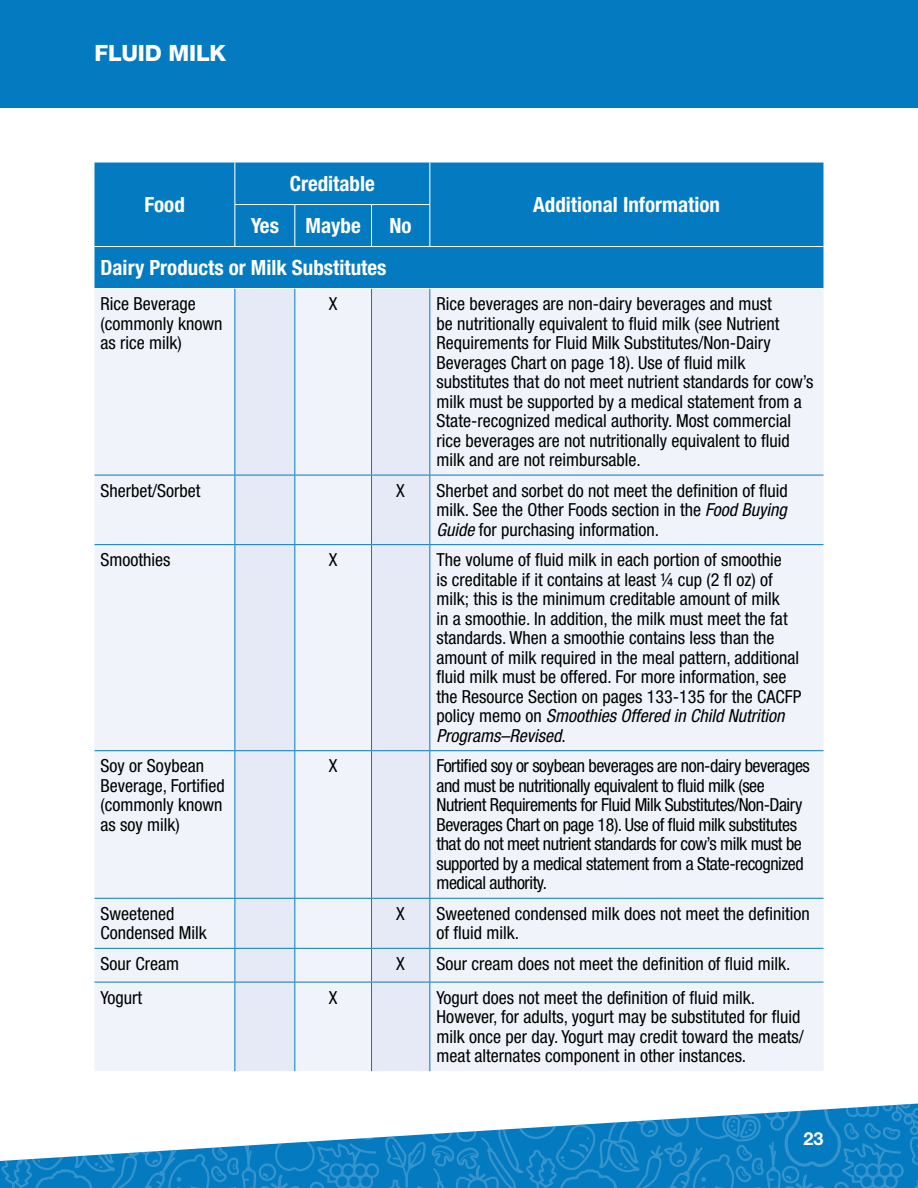
<style>
.page{position:relative;width:918px;height:1188px;background:#fff}
.page>*{position:absolute;margin:0;border:0;box-sizing:border-box;transform-origin:0 0}
.t1{font:800 22.5px "Helvetica Neue LT Pro";letter-spacing:-.01em;color:#fff}
.t2{font:700 condensed 21px "Helvetica Neue LT Pro";color:#fff}
.t3{font:condensed 18px/19.5px "Helvetica Neue LT Pro";color:#000}
.t4{font:condensed 18px/19.5px "Helvetica Neue LT Pro";letter-spacing:-.025em;color:#000}
.t5{font:700 18px "Helvetica Neue LT Pro";color:#fff}
.s1{font-style:italic}
</style>
<div class="page">
<div style="left:0;top:0;width:918px;height:108px;background:#047bc1"></div>
<div style="left:94px;top:163px;width:730px;height:125px;background:#047bc1"></div>
<div style="left:94px;top:289px;width:730px;height:782px;background:#f0f3fa"></div>
<svg style="left:236px;top:289px;width:193px;height:782px;fill:#e5eaf6"></svg>
<hr style="left:235px;top:163px;width:1px;height:41px;background:#fff">
<hr style="left:429px;top:163px;width:1px;height:41px;background:#fff">
<hr style="left:235px;top:204px;width:60px;height:1px;background:#fff">
<hr style="left:235px;top:205px;width:1px;height:41px;background:#fff">
<hr style="left:295px;top:204px;width:77px;height:1px;background:#fff">
<hr style="left:294px;top:205px;width:1px;height:41px;background:#fff">
<hr style="left:372px;top:204px;width:58px;height:1px;background:#fff">
<hr style="left:371px;top:205px;width:1px;height:41px;background:#fff">
<hr style="left:429px;top:205px;width:1px;height:41px;background:#fff">
<hr style="left:94px;top:246px;width:141px;height:1px;background:#fff">
<hr style="left:235px;top:246px;width:60px;height:1px;background:#fff">
<hr style="left:295px;top:246px;width:77px;height:1px;background:#fff">
<hr style="left:372px;top:246px;width:58px;height:1px;background:#fff">
<hr style="left:430px;top:246px;width:394px;height:1px;background:#fff">
<hr style="left:235px;top:289px;width:1px;height:186px;background:#047bc1">
<hr style="left:294px;top:289px;width:1px;height:186px;background:#047bc1">
<hr style="left:371px;top:289px;width:1px;height:186px;background:#047bc1">
<hr style="left:429px;top:289px;width:1px;height:186px;background:#047bc1">
<hr style="left:235px;top:475px;width:1px;height:69px;background:#047bc1">
<hr style="left:294px;top:475px;width:1px;height:69px;background:#047bc1">
<hr style="left:371px;top:475px;width:1px;height:69px;background:#047bc1">
<hr style="left:429px;top:475px;width:1px;height:69px;background:#047bc1">
<hr style="left:235px;top:545px;width:1px;height:205px;background:#047bc1">
<hr style="left:294px;top:545px;width:1px;height:205px;background:#047bc1">
<hr style="left:371px;top:545px;width:1px;height:205px;background:#047bc1">
<hr style="left:429px;top:545px;width:1px;height:205px;background:#047bc1">
<hr style="left:235px;top:751px;width:1px;height:147px;background:#047bc1">
<hr style="left:294px;top:751px;width:1px;height:147px;background:#047bc1">
<hr style="left:371px;top:751px;width:1px;height:147px;background:#047bc1">
<hr style="left:429px;top:751px;width:1px;height:147px;background:#047bc1">
<hr style="left:235px;top:899px;width:1px;height:49px;background:#047bc1">
<hr style="left:294px;top:899px;width:1px;height:49px;background:#047bc1">
<hr style="left:371px;top:899px;width:1px;height:49px;background:#047bc1">
<hr style="left:429px;top:899px;width:1px;height:49px;background:#047bc1">
<hr style="left:235px;top:949px;width:1px;height:33px;background:#047bc1">
<hr style="left:294px;top:949px;width:1px;height:33px;background:#047bc1">
<hr style="left:371px;top:949px;width:1px;height:33px;background:#047bc1">
<hr style="left:429px;top:949px;width:1px;height:33px;background:#047bc1">
<hr style="left:235px;top:982px;width:1px;height:89px;background:#047bc1">
<hr style="left:294px;top:982px;width:1px;height:89px;background:#047bc1">
<hr style="left:371px;top:982px;width:1px;height:89px;background:#047bc1">
<hr style="left:429px;top:982px;width:1px;height:89px;background:#047bc1">
<hr style="left:94px;top:475px;width:141px;height:1px;background:#047bc1">
<hr style="left:235px;top:475px;width:60px;height:1px;background:#047bc1">
<hr style="left:295px;top:475px;width:77px;height:1px;background:#047bc1">
<hr style="left:372px;top:475px;width:58px;height:1px;background:#047bc1">
<hr style="left:430px;top:475px;width:394px;height:1px;background:#047bc1">
<hr style="left:94px;top:544px;width:141px;height:1px;background:#047bc1">
<hr style="left:235px;top:544px;width:60px;height:1px;background:#047bc1">
<hr style="left:295px;top:544px;width:77px;height:1px;background:#047bc1">
<hr style="left:372px;top:544px;width:58px;height:1px;background:#047bc1">
<hr style="left:430px;top:544px;width:394px;height:1px;background:#047bc1">
<hr style="left:94px;top:750px;width:141px;height:1px;background:#047bc1">
<hr style="left:235px;top:750px;width:60px;height:1px;background:#047bc1">
<hr style="left:295px;top:750px;width:77px;height:1px;background:#047bc1">
<hr style="left:372px;top:750px;width:58px;height:1px;background:#047bc1">
<hr style="left:430px;top:750px;width:394px;height:1px;background:#047bc1">
<hr style="left:94px;top:898px;width:141px;height:1px;background:#047bc1">
<hr style="left:235px;top:898px;width:60px;height:1px;background:#047bc1">
<hr style="left:295px;top:898px;width:77px;height:1px;background:#047bc1">
<hr style="left:372px;top:898px;width:58px;height:1px;background:#047bc1">
<hr style="left:430px;top:898px;width:394px;height:1px;background:#047bc1">
<hr style="left:94px;top:948px;width:141px;height:1px;background:#047bc1">
<hr style="left:235px;top:948px;width:60px;height:1px;background:#047bc1">
<hr style="left:295px;top:948px;width:77px;height:1px;background:#047bc1">
<hr style="left:372px;top:948px;width:58px;height:1px;background:#047bc1">
<hr style="left:430px;top:948px;width:394px;height:1px;background:#047bc1">
<hr style="left:94px;top:982px;width:141px;height:1px;background:#047bc1">
<hr style="left:235px;top:982px;width:60px;height:1px;background:#047bc1">
<hr style="left:295px;top:982px;width:77px;height:1px;background:#047bc1">
<hr style="left:372px;top:982px;width:58px;height:1px;background:#047bc1">
<hr style="left:430px;top:982px;width:394px;height:1px;background:#047bc1">
<svg style="left:0;top:1103px;width:918px;height:85px"></svg>
<p class="t1" style="left:94px;top:40px;width:133px">FLUID MILK</p>
<p class="t2" style="left:144px;top:192px;width:42px">Food</p>
<p class="t2" style="left:290px;top:171px;width:87px">Creditable</p>
<p class="t2" style="left:533px;top:192px;width:188px">Additional Information</p>
<p class="t2" style="left:251px;top:213px;width:30px">Yes</p>
<p class="t2" style="left:306px;top:213px;width:57px">Maybe</p>
<p class="t2" style="left:390px;top:213px;width:24px">No</p>
<p class="t2" style="left:101px;top:255px;width:287px">Dairy Products or Milk Substitutes</p>
<p class="t3" style="left:100px;top:294px;width:124px">Rice Beverage (commonly known as rice milk)</p>
<p class="t3" style="left:329px;top:294px;width:10px">X</p>
<p class="t3" style="left:437px;top:294px;width:379px">Rice beverages are non-dairy beverages and must<br>be nutritionally equivalent to fluid milk (see Nutrient Requirements for Fluid Milk Substitutes/Non-Dairy Beverages Chart on page 18). Use of fluid milk substitutes that do not meet nutrient standards for cow’s milk must be supported by a medical statement from a State-recognized medical authority. Most commercial rice beverages are not nutritionally equivalent to fluid milk and are not reimbursable.</p>
<p class="t3" style="left:100px;top:480px;width:101px">Sherbet/Sorbet</p>
<p class="t3" style="left:396px;top:480px;width:10px">X</p>
<p class="t3" style="left:437px;top:480px;width:353px;text-align:justify">Sherbet and sorbet do not meet the definition of fluid milk. See the Other Foods section in the <span class="s1">Food Buying Guide</span> for purchasing information.</p>
<p class="t3" style="left:100px;top:550px;width:71px">Smoothies</p>
<p class="t3" style="left:329px;top:550px;width:10px">X</p>
<p class="t3" style="left:437px;top:550px;width:366px">The volume of fluid milk in each portion of smoothie<br>is creditable if it contains at least ¼ cup (2 fl oz) of milk; this is the minimum creditable amount of milk<br>in a smoothie. In addition, the milk must meet the fat standards. When a smoothie contains less than the amount of milk required in the meal pattern, additional fluid milk must be offered. For more information, see the Resource Section on pages 133-135 for the CACFP policy memo on <span class="s1">Smoothies Offered in Child Nutrition Programs–Revised</span>.</p>
<p class="t3" style="left:100px;top:756px;width:126px">Soy or Soybean<br>Beverage, Fortified (commonly known as soy milk)</p>
<p class="t3" style="left:329px;top:756px;width:10px">X</p>
<p class="t4" style="left:437px;top:756px;width:375px">Fortified soy or soybean beverages are non-dairy beverages and must be nutritionally equivalent to fluid milk (see Nutrient Requirements for Fluid Milk Substitutes/Non-Dairy Beverages Chart on page 18). Use of fluid milk substitutes that do not meet nutrient standards for cow’s milk must be supported by a medical statement from a State-recognized medical authority.</p>
<p class="t3" style="left:100px;top:904px;width:108px">Sweetened<br>Condensed Milk</p>
<p class="t3" style="left:396px;top:904px;width:10px">X</p>
<p class="t3" style="left:437px;top:904px;width:375px">Sweetened condensed milk does not meet the definition of fluid milk.</p>
<p class="t3" style="left:100px;top:954px;width:80px">Sour Cream</p>
<p class="t3" style="left:396px;top:954px;width:10px">X</p>
<p class="t3" style="left:437px;top:954px;width:356px">Sour cream does not meet the definition of fluid milk.</p>
<p class="t3" style="left:100px;top:987px;width:43px">Yogurt</p>
<p class="t3" style="left:329px;top:987px;width:10px">X</p>
<p class="t3" style="left:437px;top:987px;width:369px">Yogurt does not meet the definition of fluid milk.<br>However, for adults, yogurt may be substituted for fluid milk once per day. Yogurt may credit toward the meats/ meat alternates component in other instances.</p>
<p class="t5" style="left:803px;top:1127px;width:22px">23</p>
</div>
